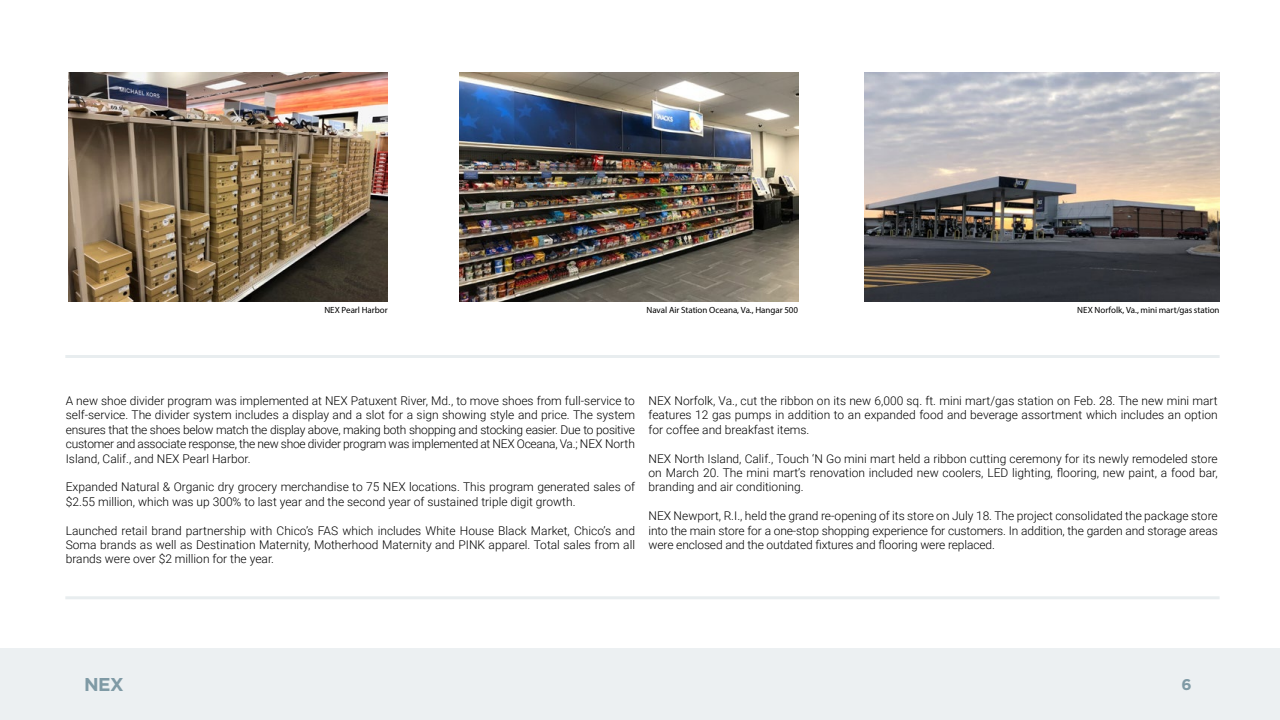
<style>
.page{position:relative;width:1280px;height:720px;background:#fff}
.page>*{position:absolute;margin:0;border:0;box-sizing:border-box;transform-origin:0 0}
.t1{font:700 18.6px "Gotham";color:#7f9aa5}
.t2{font:700 15.5px "Gotham";color:#7f9aa5}
.t3{font:300 12px/14.4px "Roboto";color:#000;text-align:justify}
.t4{font:9px "Myriad Pro";letter-spacing:-.005em;color:#000}
</style>
<div class="page">
<div style="left:0;top:648px;width:1280px;height:72px;background:#ecf0f2"></div>
<img style="left:865px;top:72px;width:355px;height:230px">
<img style="left:460px;top:72px;width:338px;height:230px">
<img style="left:68px;top:72px;width:320px;height:230px">
<hr style="left:65px;top:355px;width:1155px;height:3px;background:#b3c4cb">
<hr style="left:65px;top:596px;width:1155px;height:3px;background:#b3c4cb">
<p class="t4" style="left:324px;top:304px;width:65px">NEX Pearl Harbor</p>
<p class="t4" style="left:647px;top:304px;width:153px">Naval Air Station Oceana, Va., Hangar 500</p>
<p class="t4" style="left:1077px;top:304px;width:144px">NEX Norfolk, Va., mini mart/gas station</p>
<p class="t3" style="left:66px;top:393px;width:571px">A new shoe divider program was implemented at NEX Patuxent River, Md., to move shoes from full-service to self-service. The divider system includes a display and a slot for a sign showing style and price. The system ensures that the shoes below match the display above, making both shopping and stocking easier. Due to positive customer and associate response, the new shoe divider program was implemented at NEX Oceana, Va.; NEX North Island, Calif., and NEX Pearl Harbor.</p>
<p class="t3" style="left:66px;top:479px;width:571px">Expanded Natural &amp; Organic dry grocery merchandise to 75 NEX locations. This program generated sales of $2.55 million, which was up 300% to last year and the second year of sustained triple digit growth.</p>
<p class="t3" style="left:66px;top:523px;width:571px">Launched retail brand partnership with Chico’s FAS which includes White House Black Market, Chico’s and Soma brands as well as Destination Maternity, Motherhood Maternity and PINK apparel. Total sales from all brands were over $2 million for the year.</p>
<p class="t3" style="left:649px;top:393px;width:571px">NEX Norfolk, Va., cut the ribbon on its new 6,000 sq. ft. mini mart/gas station on Feb. 28. The new mini mart features 12 gas pumps in addition to an expanded food and beverage assortment which includes an option for coffee and breakfast items.</p>
<p class="t3" style="left:649px;top:451px;width:571px">NEX North Island, Calif., Touch ‘N Go mini mart held a ribbon cutting ceremony for its newly remodeled store on March 20. The mini mart’s renovation included new coolers, LED lighting, flooring, new paint, a food bar, branding and air conditioning.</p>
<p class="t3" style="left:649px;top:508px;width:571px">NEX Newport, R.I., held the grand re-opening of its store on July 18. The project consolidated the package store into the main store for a one-stop shopping experience for customers. In addition, the garden and storage areas were enclosed and the outdated fixtures and flooring were replaced.</p>
<h1 class="t1" style="left:84px;top:673px;width:41px">NEX</h1>
<p class="t2" style="left:1182px;top:674px;width:12px">6</p>
</div>
